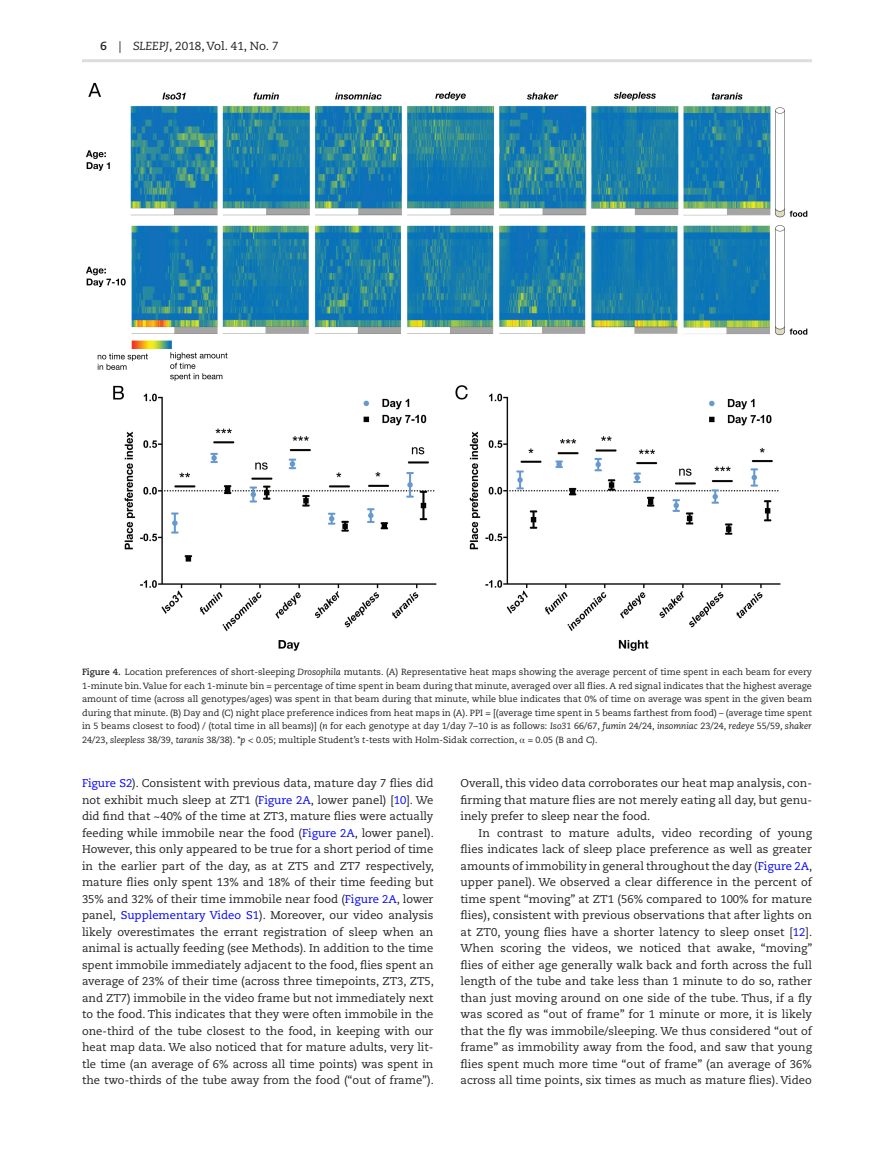
<style>
.page{position:relative;width:894px;height:1174px;background:#fff}
.page>*{position:absolute;margin:0;border:0;box-sizing:border-box;transform-origin:0 0}
.t1{font:11.7px "Caecilia LT Std";color:#231f20}
.t2{font:11.25px/16.5px "Caecilia LT Std";color:#231f20;text-align:justify}
.t3{font:9px/13.5px "Caecilia LT Std";color:#231f20;text-align:justify}
.s1{font-weight:700}
.s2{font-style:italic}
.s3{font-family:"Gandhari Unicode"}
.s4{color:#00f}
</style>
<div class="page">
<img style="left:86px;top:83px;width:721px;height:568px">
<hr style="left:82px;top:59px;width:729px;height:3px;background:#dcdddf">
<p class="t1" style="left:100px;top:39px;width:180px"><span class="s1">6</span> | <span class="s2">SLEEPJ</span>, 2018, Vol. 41, No. 7</p>
<p class="t3" style="left:82px;top:665px;width:731px"><span class="s1">Figure 4.</span> Location preferences of short-sleeping <span class="s2">Drosophila</span> mutants. (A) Representative heat maps showing the average percent of time spent in each beam for every 1-minute bin. Value for each 1-minute bin = percentage of time spent in beam during that minute, averaged over all flies. A red signal indicates that the highest average amount of time (across all genotypes/ages) was spent in that beam during that minute, while blue indicates that 0% of time on average was spent in the given beam during that minute. (B) Day and (C) night place preference indices from heat maps in (A). PPI = [(average time spent in 5 beams farthest from food) – (average time spent in 5 beams closest to food) / (total time in all beams)] (<span class="s2">n</span> for each genotype at day 1/day 7–10 is as follows: <span class="s2">Iso31</span> 66/67, <span class="s2">fumin</span> 24/24, <span class="s2">insomniac</span> 23/24, <span class="s2">redeye</span> 55/59, <span class="s2">shaker </span>24/23, <span class="s2">sleepless</span> 38/39, <span class="s2">taranis</span> 38/38). *<span class="s2">p</span> &lt; 0.05; multiple Student’s <span class="s2">t</span>-tests with Holm-Sidak correction, <span class="s3">α</span> = 0.05 (B and C).</p>
<p class="t2" style="left:82px;top:775px;width:353px"><span class="s4">Figure S2</span>). Consistent with previous data, mature day 7 flies did not exhibit much sleep at ZT1 (<span class="s4">Figure 2A</span>, lower panel) [<span class="s4">10</span>]. We did find that ~40% of the time at ZT3, mature flies were actually feeding while immobile near the food (<span class="s4">Figure 2A</span>, lower panel).<br>However, this only appeared to be true for a short period of time in the earlier part of the day, as at ZT5 and ZT7 respectively, mature flies only spent 13% and 18% of their time feeding but 35% and 32% of their time immobile near food (<span class="s4">Figure 2A</span>, lower panel, <span class="s4">Supplementary Video S1</span>). Moreover, our video analysis likely overestimates the errant registration of sleep when an animal is actually feeding (see Methods). In addition to the time spent immobile immediately adjacent to the food, flies spent an average of 23% of their time (across three timepoints, ZT3, ZT5, and ZT7) immobile in the video frame but not immediately next to the food. This indicates that they were often immobile in the one-third of the tube closest to the food, in keeping with our heat map data. We also noticed that for mature adults, very lit&shy;tle time (an average of 6% across all time points) was spent in the two-thirds of the tube away from the food (“out of frame”).</p>
<p class="t2" style="left:460px;top:775px;width:353px">Overall, this video data corroborates our heat map analysis, con&shy;firming that mature flies are not merely eating all day, but genu&shy;inely prefer to sleep near the food.</p>
<p class="t2" style="left:460px;top:825px;width:353px;text-indent:18px">In contrast to mature adults, video recording of young flies indicates lack of sleep place preference as well as greater amounts of immobility in general throughout the day (<span class="s4">Figure 2A</span>, upper panel). We observed a clear difference in the percent of time spent “moving” at ZT1 (56% compared to 100% for mature flies), consistent with previous observations that after lights on at ZT0, young flies have a shorter latency to sleep onset [<span class="s4">12</span>].<br>When scoring the videos, we noticed that awake, “moving” flies of either age generally walk back and forth across the full length of the tube and take less than 1 minute to do so, rather than just moving around on one side of the tube. Thus, if a fly was scored as “out of frame” for 1 minute or more, it is likely that the fly was immobile/sleeping. We thus considered “out of frame” as immobility away from the food, and saw that young flies spent much more time “out of frame” (an average of 36% across all time points, six times as much as mature flies). Video</p>
</div>
